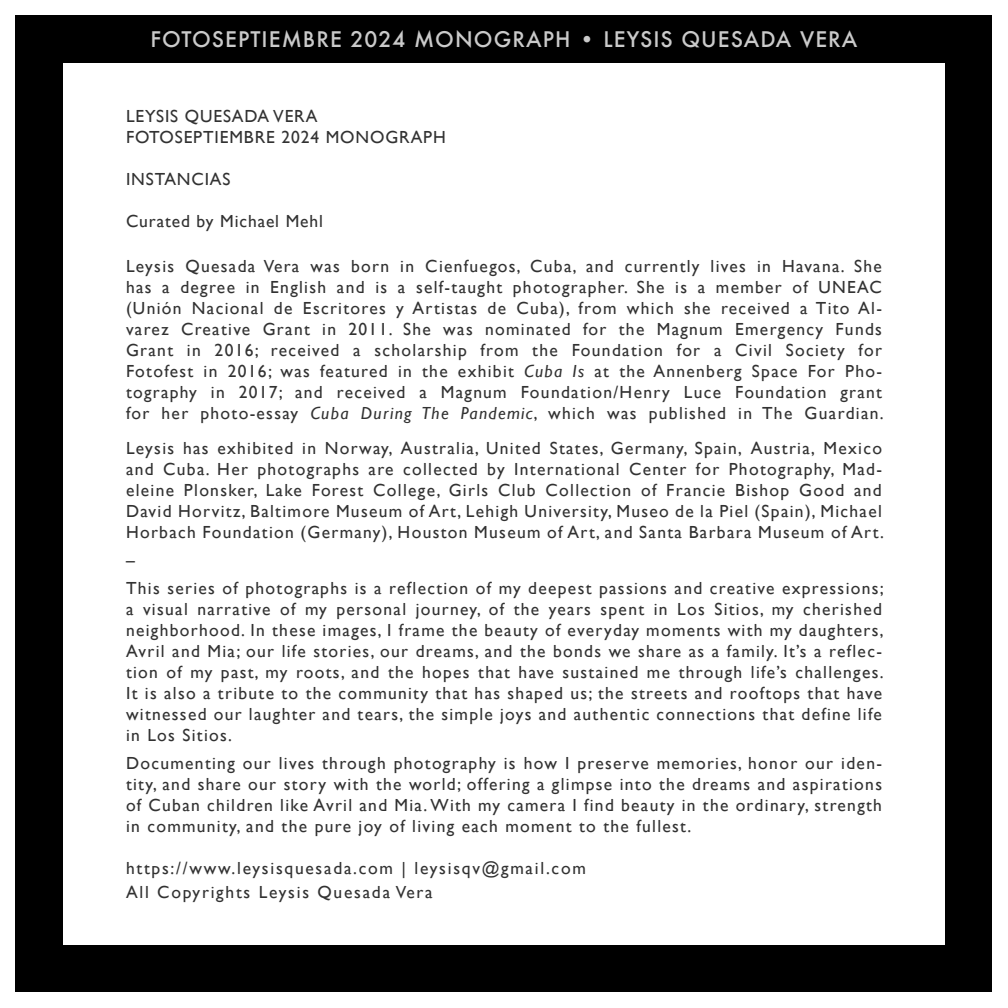
<style>
.page{position:relative;width:1008px;height:1008px;background:#fff}
.page>*{position:absolute;margin:0;border:0;box-sizing:border-box;transform-origin:0 0}
.t1{font:500 21px "Futura";letter-spacing:.05em;color:#cacaca}
.t2{font:17.5px/21px "Gill Sans";letter-spacing:.075em;color:#323232;text-align:justify}
.t3{font:17.5px/24.5px "Gill Sans";letter-spacing:.1em;color:#323232}
.t4{font:17.5px/21px "Gill Sans";letter-spacing:.05em;color:#323232}
.s1{font-style:italic}
</style>
<div class="page">
<div style="left:16px;top:16px;width:976px;height:976px;background:#000"></div>
<div style="left:63px;top:63px;width:882px;height:882px;background:#fff"></div>
<p class="t1" style="left:150px;top:25px;width:709px">FOTOSEPTIEMBRE 2024 MONOGRAPH • LEYSIS QUESADA VERA</p>
<p class="t4" style="left:126px;top:106px;width:321px">LEYSIS QUESADA VERA<br>FOTOSEPTIEMBRE 2024 MONOGRAPH</p>
<p class="t4" style="left:126px;top:169px;width:106px">INSTANCIAS</p>
<p class="t4" style="left:126px;top:211px;width:198px">Curated by Michael Mehl</p>
<p class="t2" style="left:126px;top:256px;width:759px">Leysis Quesada Vera was born in Cienfuegos, Cuba, and currently lives in Havana. She has a degree in English and is a self-taught photographer. She is a member of UNEAC (Unión Nacional de Escritores y Artistas de Cuba), from which she received a Tito Al&shy;varez Creative Grant in 2011. She was nominated for the Magnum Emergency Funds Grant in 2016; received a scholarship from the Foundation for a Civil Society for Fotofest in 2016; was featured in the exhibit <span class="s1">Cuba Is</span> at the Annenberg Space For Pho&shy;tography in 2017; and received a Magnum Foundation/Henry Luce Foundation grant for her photo-essay <span class="s1">Cuba During The Pandemic</span>, which was published in The Guardian.</p>
<p class="t2" style="left:126px;top:438px;width:759px">Leysis has exhibited in Norway, Australia, United States, Germany, Spain, Austria, Mexico and Cuba. Her photographs are collected by International Center for Photography, Mad&shy;eleine Plonsker, Lake Forest College, Girls Club Collection of Francie Bishop Good and David Horvitz, Baltimore Museum of Art, Lehigh University, Museo de la Piel (Spain), Michael Horbach Foundation (Germany), Houston Museum of Art, and Santa Barbara Museum of Art.</p>
<p class="t2" style="left:126px;top:546px;width:759px;line-height:28px">–<br>This series of photographs is a reflection of my deepest passions and creative expressions;</p>
<p class="t2" style="left:126px;top:599px;width:759px">a visual narrative of my personal journey, of the years spent in Los Sitios, my cherished neighborhood. In these images, I frame the beauty of everyday moments with my daughters, Avril and Mia; our life stories, our dreams, and the bonds we share as a family. It’s a reflec&shy;tion of my past, my roots, and the hopes that have sustained me through life’s challenges.<br>It is also a tribute to the community that has shaped us; the streets and rooftops that have witnessed our laughter and tears, the simple joys and authentic connections that define life in Los Sitios.</p>
<p class="t2" style="left:126px;top:753px;width:758px">Documenting our lives through photography is how I preserve memories, honor our iden&shy;tity, and share our story with the world; offering a glimpse into the dreams and aspirations of Cuban children like Avril and Mia. With my camera I find beauty in the ordinary, strength in community, and the pure joy of living each moment to the fullest.</p>
<p class="t3" style="left:126px;top:855px;width:461px">https://www.leysisquesada.com | leysisqv@gmail.com<br>All Copyrights Leysis Quesada Vera</p>
</div>
